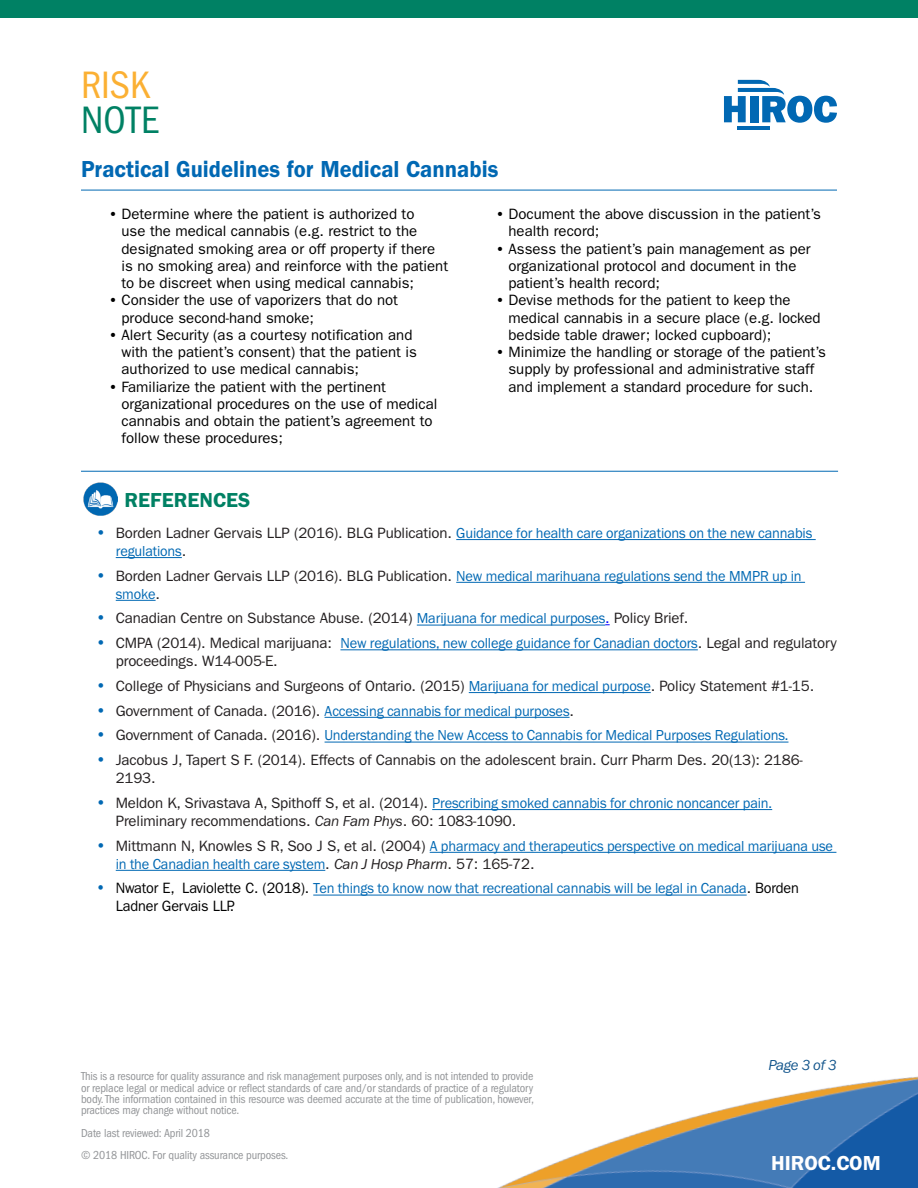
<style>
.page{position:relative;width:918px;height:1188px;background:#fff}
.page>*{position:absolute;margin:0;border:0;box-sizing:border-box;transform-origin:0 0}
.t1{font:condensed 39.6px "Franklin Gothic LT";color:#fbb033}
.t2{font:condensed 39.6px "Franklin Gothic LT";color:#008164}
.t3{font:700 24px "Franklin Gothic";color:#0168b3;scale:.94 1}
.t4{font:700 21px "Franklin Gothic";color:#008164}
.t5{font:700 21px "Franklin Gothic";color:#fff}
.t6{font:15px/17.2px "Franklin Gothic";color:#000}
.t7{font:15px/18px "Franklin Gothic";letter-spacing:-.01em;color:#0168b3;scale:.96 1}
.t8{font:15px/18px "Franklin Gothic";letter-spacing:-.01em;color:#231f20}
.Body_Text{font:italic 15px "Franklin Gothic";letter-spacing:-.02em;color:#13558c}
.t9{font:condensed 12px/11.2px "Franklin Gothic LT";letter-spacing:-.01em;color:#939598;text-align:justify}
.s1{font-style:inherit}
.s2{font-size:16.5px}
.s3{color:#231f20}
.s4{font-size:16.5px;color:#0168b3}
.s5{color:#0168b3}
.s6{color:#00f}
.s7{font-style:italic}
.s8{font-style:italic;color:#231f20}
.s9{color:#000}
</style>
<div class="page">
<hr style="left:81px;top:190px;width:756px;height:1px;background:#0168b3">
<img style="left:498px;top:1076px;width:420px;height:112px">
<div style="left:0;top:0;width:918px;height:17px;background:#008164"></div>
<hr style="left:738px;top:126px;width:32px;height:4px;background:#0168b3">
<svg style="left:724px;top:80px;width:113px;height:43px"></svg>
<hr style="left:81px;top:471px;width:757px;height:1px;background:#0168b3">
<img style="left:84px;top:482px;width:33px;height:34px">
<hr style="left:456px;top:539px;width:360px;height:1px;background:#0168b3">
<hr style="left:116px;top:557px;width:66px;height:1px;background:#0168b3">
<hr style="left:456px;top:582px;width:349px;height:1px;background:#0168b3">
<hr style="left:116px;top:600px;width:40px;height:1px;background:#0168b3">
<hr style="left:417px;top:625px;width:188px;height:1px;background:#0168b3">
<hr style="left:340px;top:650px;width:358px;height:1px;background:#0168b3">
<hr style="left:469px;top:692px;width:182px;height:1px;background:#0168b3">
<hr style="left:325px;top:717px;width:245px;height:1px;background:#0168b3">
<hr style="left:325px;top:742px;width:463px;height:1px;background:#0168b3">
<hr style="left:432px;top:809px;width:340px;height:1px;background:#0168b3">
<hr style="left:430px;top:852px;width:406px;height:1px;background:#0168b3">
<hr style="left:116px;top:870px;width:209px;height:1px;background:#0168b3">
<hr style="left:313px;top:895px;width:434px;height:1px;background:#0168b3">
<p class="t1" style="left:81px;top:63px;width:70px">RISK</p>
<p class="t2" style="left:81px;top:97px;width:80px">NOTE</p>
<p class="t3" style="left:81px;top:153px;width:445px">Practical Guidelines for Medical Cannabis</p>
<p class="t6" style="left:122px;top:206px;width:328px;text-indent:-14px"><span class="s1">•</span> Determine where the patient is authorized to<br>use the medical cannabis (e.g. restrict to the designated smoking area or off property if there is no smoking area) and reinforce with the patient to be discreet when using medical cannabis;</p>
<p class="t6" style="left:122px;top:292px;width:278px;text-indent:-14px"><span class="s1">•</span> Consider the use of vaporizers that do not produce second-hand smoke;</p>
<p class="t6" style="left:122px;top:326px;width:297px;text-indent:-14px"><span class="s1">•</span> Alert Security (as a courtesy notification and with the patient’s consent) that the patient is authorized to use medical cannabis;</p>
<p class="t6" style="left:122px;top:378px;width:317px;text-indent:-14px"><span class="s1">•</span> Familiarize the patient with the pertinent organizational procedures on the use of medical cannabis and obtain the patient’s agreement to follow these procedures;</p>
<p class="t6" style="left:508px;top:206px;width:314px;text-indent:-14px"><span class="s1">•</span> Document the above discussion in the patient’s health record;</p>
<p class="t6" style="left:508px;top:240px;width:304px;text-indent:-14px"><span class="s1">•</span> Assess the patient’s pain management as per organizational protocol and document in the patient’s health record;</p>
<p class="t6" style="left:508px;top:292px;width:314px;text-indent:-14px"><span class="s1">•</span> Devise methods for the patient to keep the medical cannabis in a secure place (e.g. locked bedside table drawer; locked cupboard);</p>
<p class="t6" style="left:495px;top:344px;width:332px;text-align:center"><span class="s1">•</span> Minimize the handling or storage of the patient’s supply by professional and administrative staff and implement a standard procedure for such.</p>
<p class="t4" style="left:124px;top:486px;width:128px">REFERENCES</p>
<p class="t7" style="left:116px;top:525px;width:727px;text-indent:-20px"><span class="s2">•</span> <span class="s3">Borden Ladner Gervais LLP (2016). BLG Publication.</span> Guidance for health care organizations on the new cannabis regulations<span class="s3">.</span></p>
<p class="t7" style="left:116px;top:568px;width:716px;text-indent:-20px"><span class="s2">•</span> <span class="s3">Borden Ladner Gervais LLP (2016). BLG Publication.</span> New medical marihuana regulations send the MMPR up in smoke<span class="s3">.</span></p>
<p class="t8" style="left:96px;top:609px;width:594px"><span class="s4">•</span> Canadian Centre on Substance Abuse. (2014) <span class="s5">Marijuana for medical purposes</span><span class="s6">.</span> Policy Brief.</p>
<p class="t8" style="left:116px;top:634px;width:722px;text-indent:-20px"><span class="s4">•</span> CMPA (2014). Medical marijuana: <span class="s5">New regulations, new college guidance for Canadian doctors</span>. Legal and regulatory proceedings. W14-005-E.</p>
<p class="t8" style="left:96px;top:677px;width:720px"><span class="s4">•</span> College of Physicians and Surgeons of Ontario. (2015) <span class="s5">Marijuana for medical purpose</span>. Policy Statement #1-15.</p>
<p class="t7" style="left:96px;top:703px;width:500px"><span class="s2">•</span> <span class="s3">Government of Canada. (2016).</span> Accessing cannabis for medical purposes<span class="s3">.</span></p>
<p class="t7" style="left:96px;top:728px;width:723px"><span class="s2">•</span> <span class="s3">Government of Canada. (2016).</span> Understanding the New Access to Cannabis for Medical Purposes Regulations.</p>
<p class="t8" style="left:116px;top:751px;width:689px;text-indent:-20px"><span class="s4">•</span> Jacobus J, Tapert S F. (2014). Effects of Cannabis on the adolescent brain. Curr Pharm Des. 20(13): 2186-<br>2193.</p>
<p class="t8" style="left:116px;top:794px;width:658px;text-indent:-20px"><span class="s4">•</span> Meldon K, Srivastava A, Spithoff S, et al. (2014). <span class="s5">Prescribing smoked cannabis for chronic noncancer pain.<br></span>Preliminary recommendations. <span class="s7">Can Fam Phys</span>. 60: 1083-1090.</p>
<p class="t7" style="left:116px;top:838px;width:749px;text-indent:-20px"><span class="s2">•</span> <span class="s3">Mittmann N, Knowles S R, Soo J S, et al. (2004)</span> A pharmacy and therapeutics perspective on medical marijuana use in the Canadian health care system<span class="s3">.</span> <span class="s8">Can J Hosp Pharm</span><span class="s3">. 57: 165-72.</span></p>
<p class="t7" style="left:116px;top:881px;width:713px;text-indent:-20px"><span class="s2">•</span> <span class="s9">Nwator E, Laviolette C. (2018).</span> Ten things to know now that recreational cannabis will be legal in Canada<span class="s9">. Borden<br>Ladner Gervais LLP.</span></p>
<p class="t9" style="left:81px;top:1071px;width:454px">This is a resource for quality assurance and risk management purposes only, and is not intended to provide or replace legal or medical advice or reflect standards of care and/or standards of practice of a regulatory body. The information contained in this resource was deemed accurate at the time of publication, however, practices may change without notice.</p>
<p class="t9" style="left:81px;top:1127px;width:131px">Date last reviewed: April 2018</p>
<p class="t9" style="left:81px;top:1150px;width:209px">© 2018 HIROC. For quality assurance purposes.</p>
<p class="Body_Text" style="left:769px;top:1055px;width:70px">Page 3 of 3</p>
<p class="t5" style="left:771px;top:1149px;width:111px">HIROC.COM</p>
</div>
